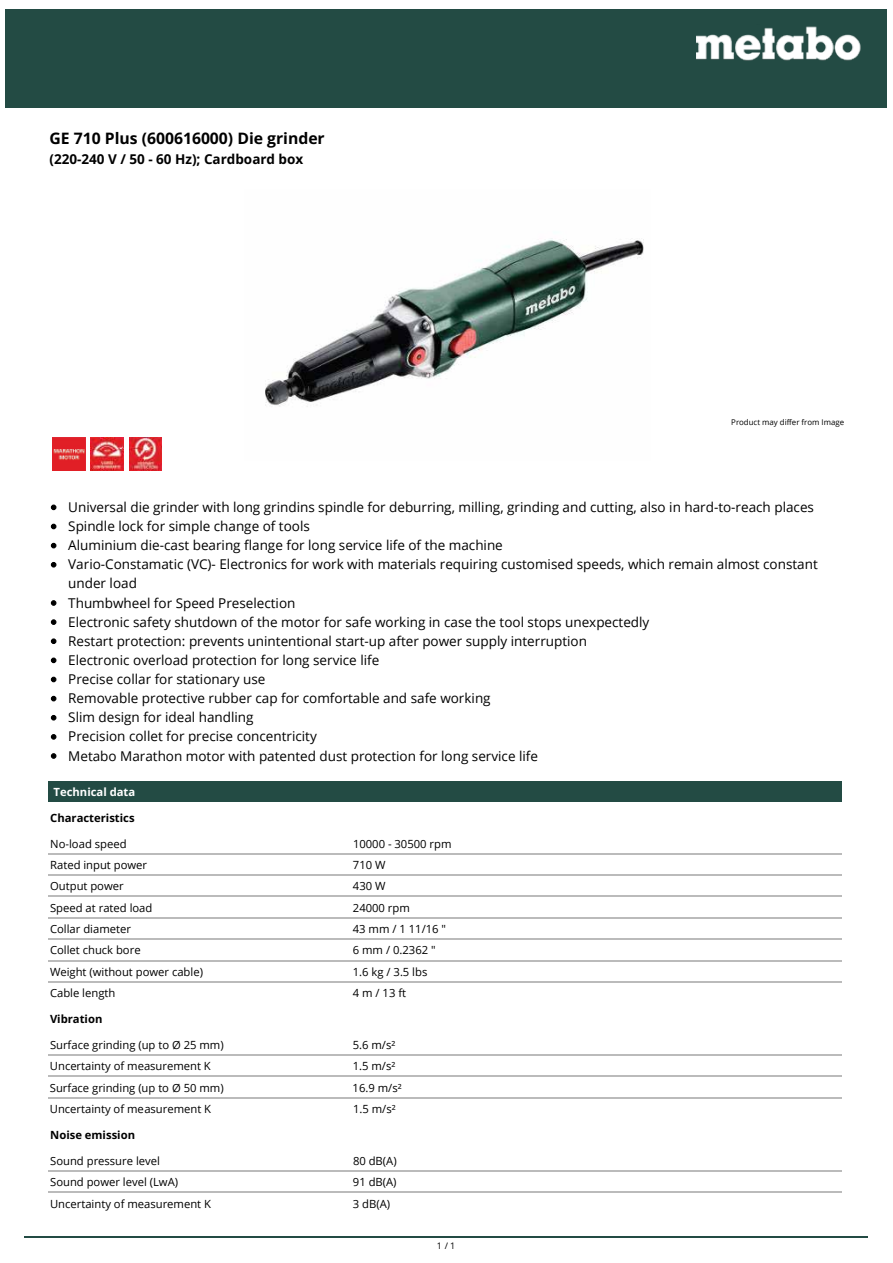
<style>
.page{position:relative;width:893px;height:1263px;background:#fff}
.page>*{position:absolute;margin:0;border:0;box-sizing:border-box;transform-origin:0 0}
.t1{font:700 15.75px "Open Sans";color:#000}
.t2{font:13.5px/19.2px "Open Sans";color:#000}
.t3{font:700 13.5px "Open Sans";color:#000}
.t4{font:11.25px "Open Sans";color:#000}
.t5{font:700 11.25px "Open Sans";color:#000}
.t6{font:700 11.25px "Open Sans";color:#fff}
.t7{font:9px "Open Sans";color:#000}
.t8{font:7.8px "Open Sans";color:#000}
</style>
<div class="page">
<svg style="left:51px;top:505px;width:5px;height:5px"></svg>
<svg style="left:51px;top:524px;width:5px;height:5px"></svg>
<svg style="left:51px;top:543px;width:5px;height:5px"></svg>
<svg style="left:51px;top:562px;width:5px;height:6px"></svg>
<svg style="left:51px;top:600px;width:5px;height:6px"></svg>
<svg style="left:51px;top:619px;width:5px;height:6px"></svg>
<svg style="left:51px;top:638px;width:5px;height:6px"></svg>
<svg style="left:51px;top:658px;width:5px;height:5px"></svg>
<svg style="left:51px;top:677px;width:5px;height:5px"></svg>
<svg style="left:51px;top:696px;width:5px;height:5px"></svg>
<svg style="left:51px;top:715px;width:5px;height:6px"></svg>
<svg style="left:51px;top:734px;width:5px;height:6px"></svg>
<svg style="left:51px;top:753px;width:5px;height:6px"></svg>
<img style="left:265px;top:238px;width:379px;height:169px">
<img style="left:52px;top:438px;width:33px;height:32px">
<img style="left:91px;top:438px;width:32px;height:32px">
<img style="left:129px;top:438px;width:33px;height:32px">
<div style="left:6px;top:9px;width:880px;height:99px;background:#234b44"></div>
<img style="left:696px;top:26px;width:165px;height:35px">
<hr style="left:25px;top:1236px;width:842px;height:2px;background:#234b44">
<div style="left:48px;top:781px;width:793px;height:20px;background:#234b44"></div>
<hr style="left:48px;top:853px;width:303px;height:1px;background:#bbb">
<hr style="left:351px;top:853px;width:490px;height:1px;background:#bbb">
<hr style="left:48px;top:874px;width:303px;height:2px;background:#bbb">
<hr style="left:351px;top:874px;width:490px;height:2px;background:#bbb">
<hr style="left:48px;top:896px;width:303px;height:1px;background:#bbb">
<hr style="left:351px;top:896px;width:490px;height:1px;background:#bbb">
<hr style="left:48px;top:917px;width:303px;height:1px;background:#bbb">
<hr style="left:351px;top:917px;width:490px;height:1px;background:#bbb">
<hr style="left:48px;top:939px;width:303px;height:1px;background:#bbb">
<hr style="left:351px;top:939px;width:490px;height:1px;background:#bbb">
<hr style="left:48px;top:960px;width:303px;height:1px;background:#bbb">
<hr style="left:351px;top:960px;width:490px;height:1px;background:#bbb">
<hr style="left:48px;top:981px;width:303px;height:1px;background:#bbb">
<hr style="left:351px;top:981px;width:490px;height:1px;background:#bbb">
<hr style="left:48px;top:1054px;width:303px;height:2px;background:#bbb">
<hr style="left:351px;top:1054px;width:490px;height:2px;background:#bbb">
<hr style="left:48px;top:1076px;width:303px;height:1px;background:#bbb">
<hr style="left:351px;top:1076px;width:490px;height:1px;background:#bbb">
<hr style="left:48px;top:1097px;width:303px;height:1px;background:#bbb">
<hr style="left:351px;top:1097px;width:490px;height:1px;background:#bbb">
<hr style="left:48px;top:1170px;width:303px;height:2px;background:#bbb">
<hr style="left:351px;top:1170px;width:490px;height:2px;background:#bbb">
<hr style="left:48px;top:1192px;width:303px;height:1px;background:#bbb">
<hr style="left:351px;top:1192px;width:490px;height:1px;background:#bbb">
<p class="t1" style="left:50px;top:127px;width:277px">GE 710 Plus (600616000) Die grinder</p>
<p class="t3" style="left:50px;top:150px;width:255px">(220-240 V / 50 - 60 Hz); Cardboard box</p>
<p class="t8" style="left:731px;top:417px;width:114px">Product may differ from Image</p>
<p class="t2" style="left:68px;top:497px;width:751px">Universal die grinder with long grindins spindle for deburring, milling, grinding and cutting, also in hard-to-reach places Spindle lock for simple change of tools<br>Aluminium die-cast bearing flange for long service life of the machine<br>Vario-Constamatic (VC)- Electronics for work with materials requiring customised speeds, which remain almost constant under load<br>Thumbwheel for Speed Preselection<br>Electronic safety shutdown of the motor for safe working in case the tool stops unexpectedly<br>Restart protection: prevents unintentional start-up after power supply interruption<br>Electronic overload protection for long service life<br>Precise collar for stationary use<br>Removable protective rubber cap for comfortable and safe working<br>Slim design for ideal handling<br>Precision collet for precise concentricity<br>Metabo Marathon motor with patented dust protection for long service life</p>
<p class="t6" style="left:54px;top:784px;width:83px">Technical data</p>
<p class="t5" style="left:50px;top:810px;width:86px">Characteristics</p>
<p class="t4" style="left:50px;top:836px;width:78px">No-load speed</p>
<p class="t4" style="left:353px;top:836px;width:100px">10000 - 30500 rpm</p>
<p class="t4" style="left:50px;top:857px;width:98px">Rated input power</p>
<p class="t4" style="left:353px;top:857px;width:34px">710 W</p>
<p class="t4" style="left:50px;top:878px;width:75px">Output power</p>
<p class="t4" style="left:353px;top:878px;width:34px">430 W</p>
<p class="t4" style="left:50px;top:900px;width:104px">Speed at rated load</p>
<p class="t4" style="left:353px;top:900px;width:58px">24000 rpm</p>
<p class="t4" style="left:50px;top:921px;width:82px">Collar diameter</p>
<p class="t4" style="left:353px;top:921px;width:95px">43 mm / 1 11/16 "</p>
<p class="t4" style="left:50px;top:943px;width:92px">Collet chuck bore</p>
<p class="t4" style="left:353px;top:943px;width:84px">6 mm / 0.2362 "</p>
<p class="t4" style="left:50px;top:964px;width:154px">Weight (without power cable)</p>
<p class="t4" style="left:353px;top:964px;width:76px">1.6 kg / 3.5 lbs</p>
<p class="t4" style="left:50px;top:985px;width:67px">Cable length</p>
<p class="t4" style="left:353px;top:985px;width:55px">4m/13ft</p>
<p class="t5" style="left:50px;top:1011px;width:54px">Vibration</p>
<p class="t4" style="left:50px;top:1037px;width:175px">Surface grinding (up to Ø 25 mm)</p>
<p class="t4" style="left:353px;top:1037px;width:44px">5.6 m/s²</p>
<p class="t4" style="left:50px;top:1058px;width:162px">Uncertainty of measurement K</p>
<p class="t4" style="left:353px;top:1058px;width:44px">1.5 m/s²</p>
<p class="t4" style="left:50px;top:1080px;width:175px">Surface grinding (up to Ø 50 mm)</p>
<p class="t4" style="left:352px;top:1080px;width:50px">16.9 m/s²</p>
<p class="t4" style="left:50px;top:1101px;width:163px">Uncertainty of measurement K</p>
<p class="t4" style="left:353px;top:1101px;width:44px">1.5 m/s²</p>
<p class="t5" style="left:50px;top:1127px;width:86px">Noise emission</p>
<p class="t4" style="left:50px;top:1153px;width:111px">Sound pressure level</p>
<p class="t4" style="left:353px;top:1153px;width:45px">80 dB(A)</p>
<p class="t4" style="left:50px;top:1174px;width:129px">Sound power level (LwA)</p>
<p class="t4" style="left:353px;top:1174px;width:45px">91 dB(A)</p>
<p class="t4" style="left:50px;top:1196px;width:162px">Uncertainty of measurement K</p>
<p class="t4" style="left:353px;top:1196px;width:39px">3 dB(A)</p>
<p class="t7" style="left:436px;top:1239px;width:20px">1/1</p>
</div>
